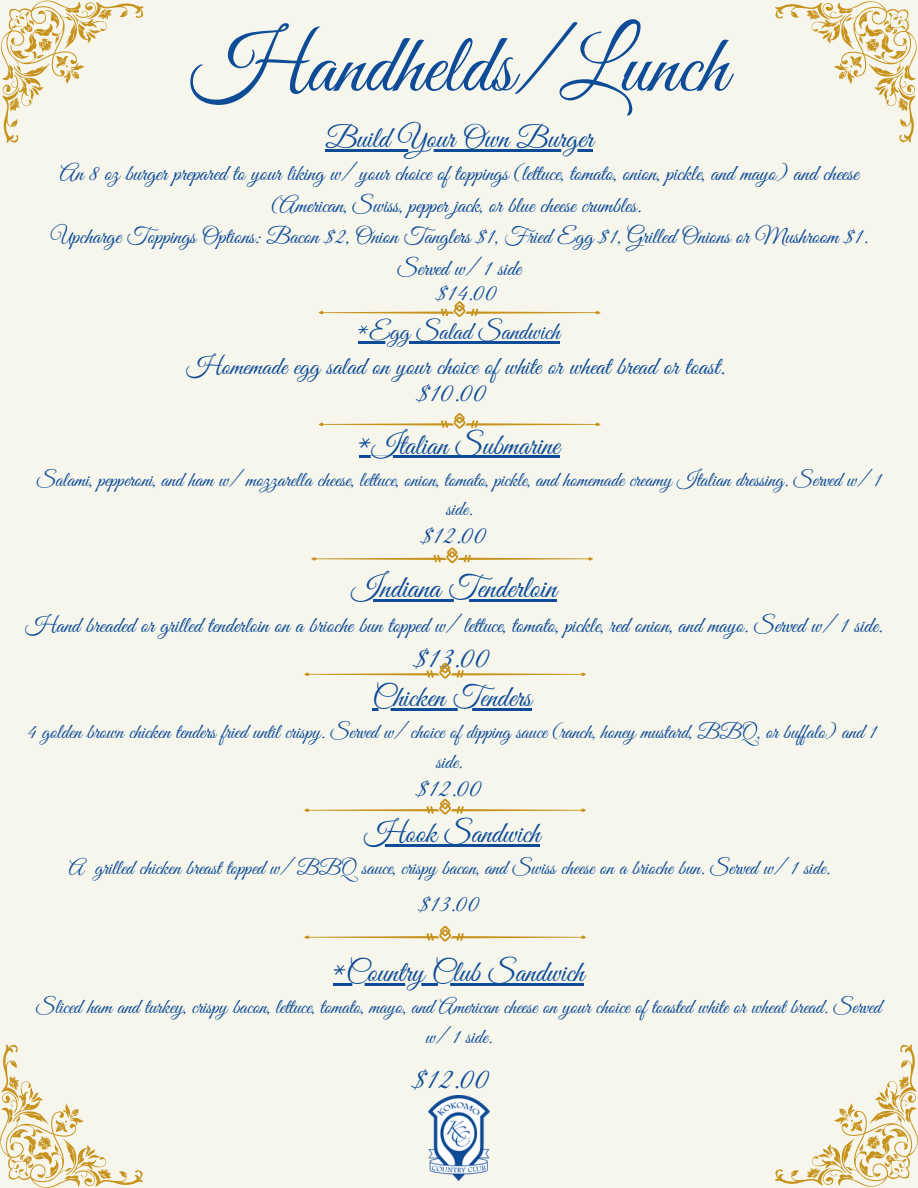
<style>
.page{position:relative;width:918px;height:1188px;background:#f6f6ed}
.page>*{position:absolute;margin:0;border:0;box-sizing:border-box;transform-origin:0 0}
.t1{font:84px "Great Vibes";color:#0e4c97}
.t2{font:31.5px "Great Vibes";color:#0e4c97}
.t3{font:30px "Great Vibes";color:#0e4c97}
.t4{font:27px "Great Vibes";color:#0e4c97}
.t5{font:25.5px "Great Vibes";color:#0e4c97}
.t6{font:24px "Great Vibes";color:#0e4c97}
.t7{font:22.5px/31.5px "Great Vibes";color:#0e4c97;text-align:center}
.t8{font:21px/29.2px "Great Vibes";color:#0e4c97;text-align:center}
</style>
<div class="page">
<svg style="left:0;top:1044px;width:143px;height:144px"></svg>
<svg style="left:1px;top:0;width:143px;height:143px"></svg>
<svg style="left:775px;top:1044px;width:143px;height:143px"></svg>
<svg style="left:775px;top:1px;width:142px;height:141px"></svg>
<svg style="left:318px;top:301px;width:283px;height:16px"></svg>
<img style="left:429px;top:1096px;width:61px;height:84px">
<hr style="left:325px;top:149px;width:268px;height:2px;background:#0e4c97">
<hr style="left:358px;top:341px;width:202px;height:2px;background:#0e4c97">
<svg style="left:318px;top:413px;width:283px;height:16px"></svg>
<hr style="left:359px;top:456px;width:201px;height:2px;background:#0e4c97">
<hr style="left:352px;top:599px;width:205px;height:2px;background:#0e4c97">
<svg style="left:311px;top:547px;width:282px;height:16px"></svg>
<hr style="left:372px;top:708px;width:160px;height:2px;background:#0e4c97">
<svg style="left:304px;top:663px;width:282px;height:16px"></svg>
<hr style="left:364px;top:844px;width:176px;height:2px;background:#0e4c97">
<svg style="left:304px;top:799px;width:282px;height:15px"></svg>
<svg style="left:304px;top:926px;width:282px;height:15px"></svg>
<hr style="left:333px;top:983px;width:251px;height:2px;background:#0e4c97">
<p class="t1" style="left:191px;top:19px;width:538px">Handhelds/Lunch</p>
<p class="t3" style="left:325px;top:121px;width:269px">Build Your Own Burger</p>
<p class="t7" style="left:60px;top:160px;width:801px">An 8 oz burger prepared to your liking w/ your choice of toppings (lettuce, tomato, onion, pickle, and mayo) and cheese (American, Swiss, pepper jack, or blue cheese crumbles.</p>
<p class="t7" style="left:51px;top:223px;width:819px">Upcharge Toppings Options: Bacon $2, Onion Tanglers $1, Fried Egg $1, Grilled Onions or Mushroom $1.<br>Served w/ 1 side</p>
<p class="t6" style="left:437px;top:280px;width:62px">$14.00</p>
<p class="t5" style="left:358px;top:317px;width:203px">*Egg Salad Sandwich</p>
<p class="t5" style="left:187px;top:352px;width:540px">Homemade egg salad on your choice of white or wheat bread or toast.</p>
<p class="t4" style="left:418px;top:378px;width:70px">$10.00</p>
<p class="t3" style="left:359px;top:428px;width:202px">*Italian Submarine</p>
<p class="t8" style="left:37px;top:467px;width:847px">Salami, pepperoni, and ham w/ mozzarella cheese, lettuce, onion, tomato, pickle, and homemade creamy Italian dressing. Served w/ 1 side.</p>
<p class="t5" style="left:422px;top:521px;width:66px">$12.00</p>
<p class="t2" style="left:352px;top:570px;width:207px">Indiana Tenderloin</p>
<p class="t7" style="left:25px;top:611px;width:859px">Hand breaded or grilled tenderloin on a brioche bun topped w/ lettuce, tomato, pickle, red onion, and mayo. Served w/ 1 side.</p>
<p class="t3" style="left:415px;top:641px;width:76px">$13.00</p>
<p class="t3" style="left:372px;top:680px;width:161px">Chicken Tenders</p>
<p class="t8" style="left:27px;top:719px;width:852px">4 golden brown chicken tenders fried until crispy. Served w/ choice of dipping sauce (ranch, honey mustard, BBQ, or buf alo) and 1 side.</p>
<p class="t5" style="left:417px;top:774px;width:66px">$12.00</p>
<p class="t3" style="left:364px;top:816px;width:177px">Hook Sandwich</p>
<p class="t8" style="left:69px;top:855px;width:762px">A grilled chicken breast topped w/ BBQ sauce, crispy bacon, and Swiss cheese on a brioche bun. Served w/ 1 side.</p>
<p class="t6" style="left:419px;top:891px;width:61px">$13.00</p>
<p class="t3" style="left:333px;top:955px;width:252px">*Country Club Sandwich</p>
<p class="t8" style="left:36px;top:994px;width:847px">Sliced ham and turkey, crispy bacon, lettuce, tomato, mayo, and American cheese on your choice of toasted white or wheat bread. Served w/ 1 side.</p>
<p class="t3" style="left:413px;top:1063px;width:77px">$12.00</p>
</div>
